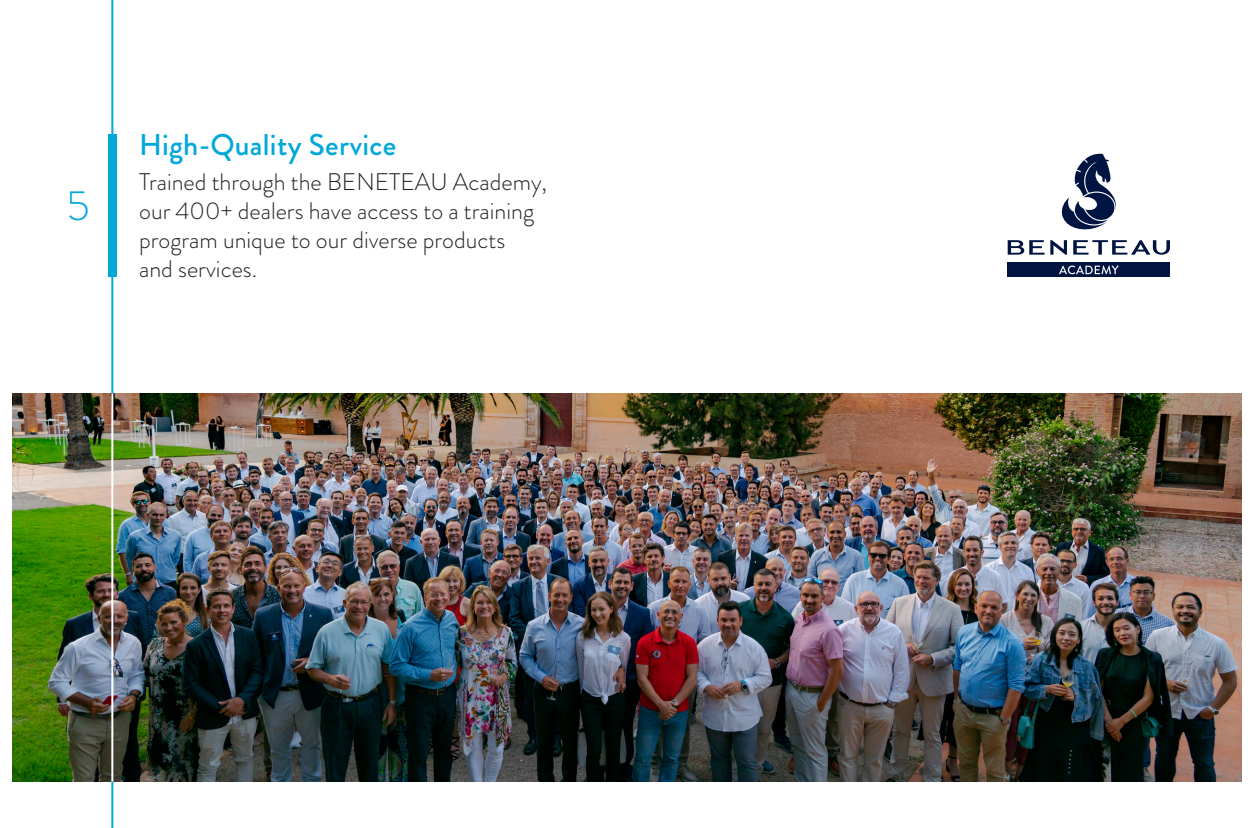
<style>
.page{position:relative;width:1260px;height:828px;background:#fff}
.page>*{position:absolute;margin:0;border:0;box-sizing:border-box;transform-origin:0 0}
.t1{font:300 42px "Brandon Grotesque";color:#00a9d8}
.t2{font:500 30px "Brandon Grotesque";letter-spacing:.01em;color:#00a9d8}
.t3{font:300 24px/28.8px "Brandon Grotesque";color:#231f20}
</style>
<div class="page">
<hr style="left:111px;top:0;width:2px;height:828px;background:#00a9d8">
<div style="left:108px;top:134px;width:9px;height:143px;background:#00a9d8"></div>
<img style="left:12px;top:393px;width:1230px;height:389px">
<hr style="left:111px;top:393px;width:2px;height:389px;background:#fff">
<svg style="left:1061px;top:153px;width:55px;height:77px"></svg>
<svg style="left:1008px;top:240px;width:59px;height:15px"></svg>
<svg style="left:1073px;top:240px;width:97px;height:15px"></svg>
<div style="left:1008px;top:262px;width:162px;height:15px;background:#001441"></div>
<svg style="left:1059px;top:266px;width:60px;height:8px"></svg>
<h1 class="t1" style="left:67px;top:190px;width:24px">5</h1>
<p class="t2" style="left:139px;top:134px;width:259px">High-Quality Service</p>
<p class="t3" style="left:139px;top:171px;width:409px">Trained through the BENETEAU Academy, our 400+ dealers have access to a training program unique to our diverse products<br>and services.</p>
</div>
